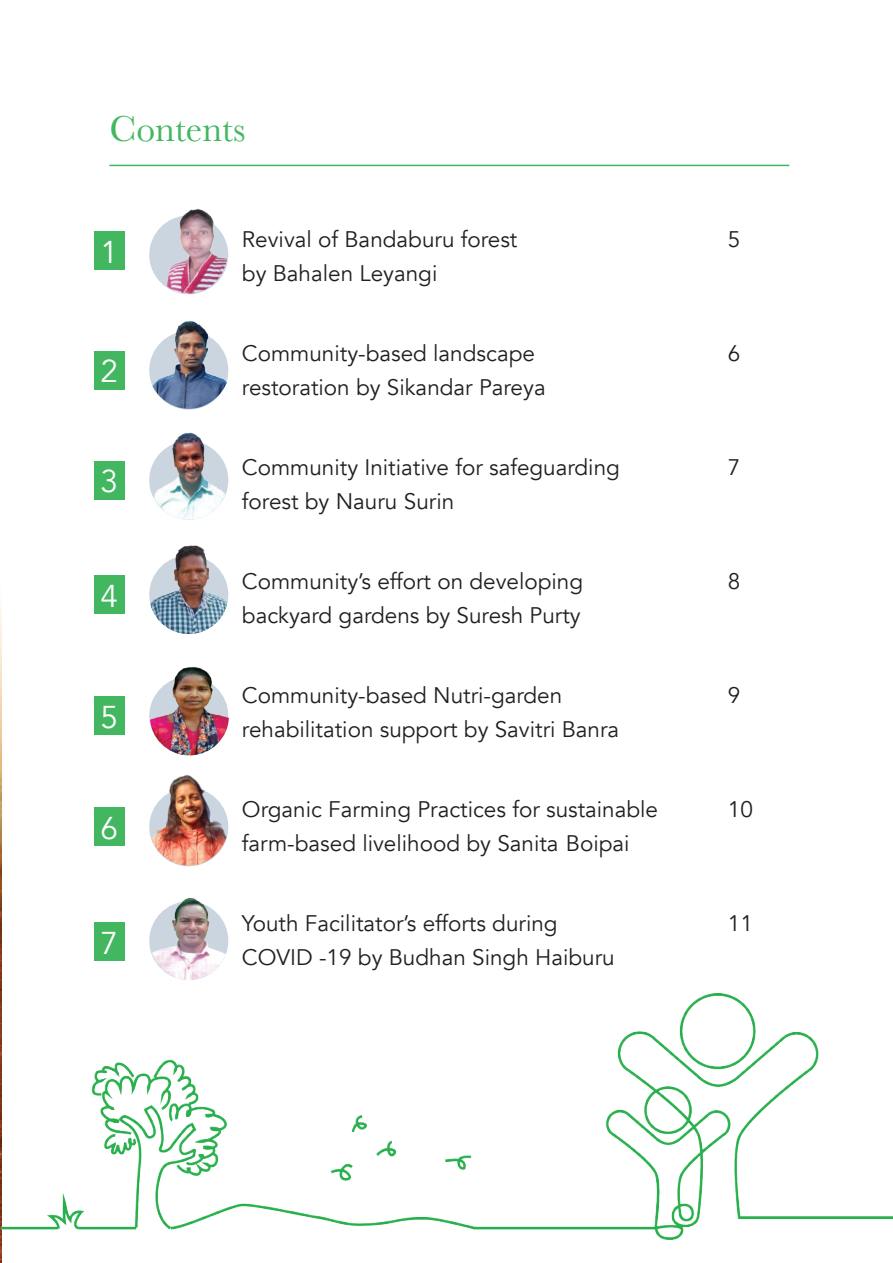
<style>
.page{position:relative;width:893px;height:1263px;background:#fff}
.page>*{position:absolute;margin:0;border:0;box-sizing:border-box;transform-origin:0 0}
.t1{font:37.5px "Baskerville";color:#42b75f}
.t2{font:31.5px "Avenir";color:#fff}
.t3{font:22.5px "Avenir";color:#231f20}
</style>
<div class="page">
<div style="left:149px;top:215px;width:79px;height:79px;background:#cad5df;border-radius:50%"></div>
<img style="left:0;top:604px;width:1px;height:659px">
<img style="left:2px;top:993px;width:891px;height:246px">
<hr style="left:109px;top:165px;width:680px;height:1px;background:#42b75f">
<div style="left:94px;top:231px;width:31px;height:39px;background:#42b75f"></div>
<div style="left:94px;top:351px;width:31px;height:39px;background:#42b75f"></div>
<div style="left:94px;top:461px;width:31px;height:38px;background:#42b75f"></div>
<div style="left:94px;top:575px;width:31px;height:39px;background:#42b75f"></div>
<div style="left:94px;top:697px;width:31px;height:38px;background:#42b75f"></div>
<div style="left:94px;top:807px;width:31px;height:39px;background:#42b75f"></div>
<div style="left:94px;top:922px;width:31px;height:39px;background:#42b75f"></div>
<img style="left:155px;top:209px;width:73px;height:85px">
<img style="left:149px;top:321px;width:80px;height:88px">
<img style="left:149px;top:428px;width:79px;height:92px;border-radius:39px">
<img style="left:149px;top:546px;width:79px;height:88px">
<img style="left:150px;top:665px;width:79px;height:90px;border-radius:39px">
<img style="left:149px;top:774px;width:80px;height:92px">
<img style="left:149px;top:898px;width:80px;height:82px">
<h1 class="t1" style="left:109px;top:105px;width:138px">Contents</h1>
<h2 class="t2" style="left:101px;top:233px;width:19px">1</h2>
<h2 class="t2" style="left:101px;top:353px;width:19px">2</h2>
<h2 class="t2" style="left:101px;top:463px;width:19px">3</h2>
<h2 class="t2" style="left:101px;top:577px;width:19px">4</h2>
<h2 class="t2" style="left:101px;top:698px;width:19px">5</h2>
<h2 class="t2" style="left:101px;top:809px;width:19px">6</h2>
<h2 class="t2" style="left:101px;top:924px;width:19px">7</h2>
<p class="t3" style="left:242px;top:225px;width:277px">Revival of Bandaburu forest</p>
<p class="t3" style="left:728px;top:225px;width:14px">5</p>
<p class="t3" style="left:242px;top:260px;width:197px">by Bahalen Leyangi</p>
<p class="t3" style="left:242px;top:339px;width:294px">Community-based landscape</p>
<p class="t3" style="left:728px;top:339px;width:14px">6</p>
<p class="t3" style="left:242px;top:374px;width:305px">restoration by Sikandar Pareya</p>
<p class="t3" style="left:242px;top:453px;width:379px">Community Initiative for safeguarding</p>
<p class="t3" style="left:728px;top:453px;width:14px">7</p>
<p class="t3" style="left:242px;top:488px;width:214px">forest by Nauru Surin</p>
<p class="t3" style="left:242px;top:567px;width:343px">Community’s effort on developing</p>
<p class="t3" style="left:728px;top:567px;width:14px">8</p>
<p class="t3" style="left:242px;top:602px;width:340px">backyard gardens by Suresh Purty</p>
<p class="t3" style="left:242px;top:681px;width:322px">Community-based Nutri-garden</p>
<p class="t3" style="left:728px;top:681px;width:14px">9</p>
<p class="t3" style="left:242px;top:716px;width:379px">rehabilitation support by Savitri Banra</p>
<p class="t3" style="left:242px;top:795px;width:418px">Organic Farming Practices for sustainable</p>
<p class="t3" style="left:728px;top:795px;width:27px">10</p>
<p class="t3" style="left:242px;top:830px;width:389px">farm-based livelihood by Sanita Boipai</p>
<p class="t3" style="left:242px;top:909px;width:317px">Youth Facilitator’s efforts during</p>
<p class="t3" style="left:728px;top:909px;width:27px">11</p>
<p class="t3" style="left:242px;top:944px;width:374px">COVID -19 by Budhan Singh Haiburu</p>
</div>
